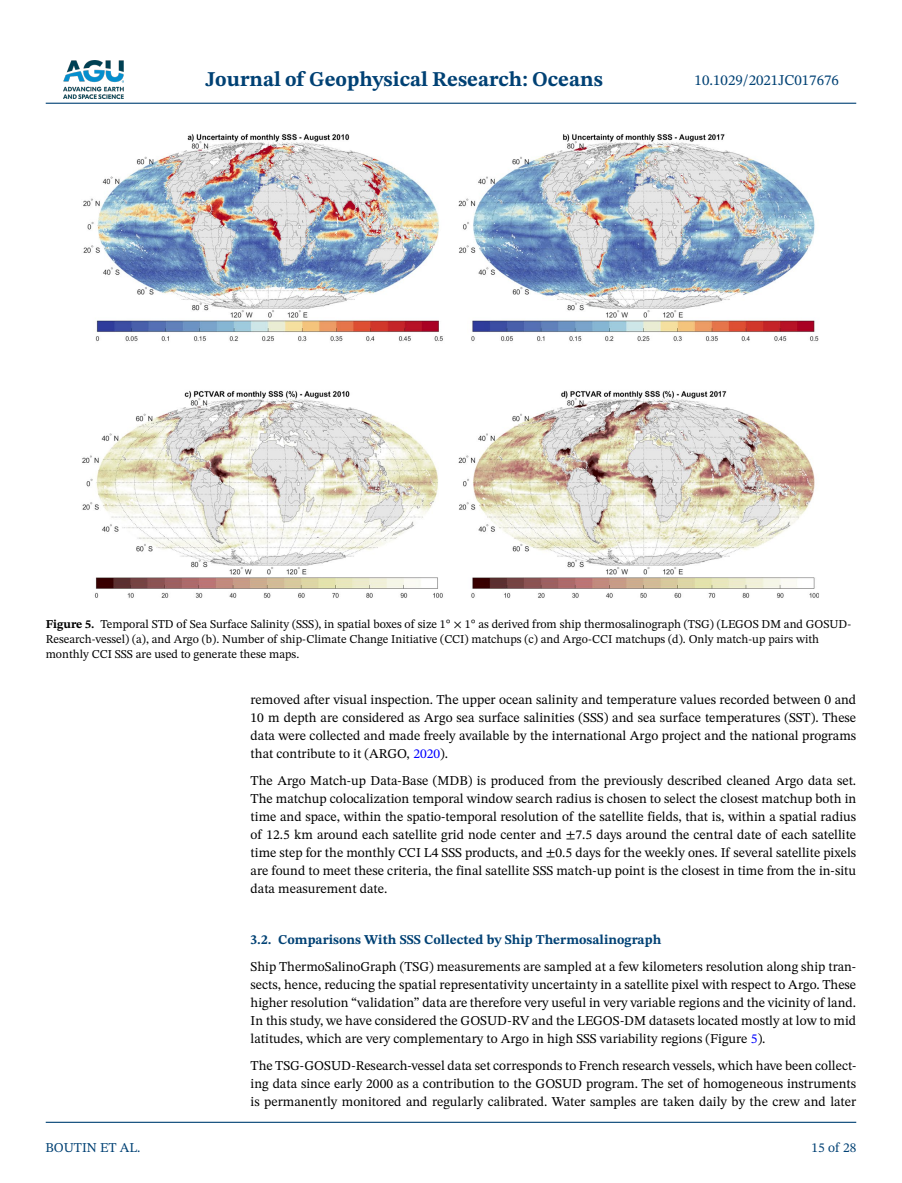
<style>
.page{position:relative;width:902px;height:1183px;background:#fff}
.page>*{position:absolute;margin:0;border:0;box-sizing:border-box;transform-origin:0 0}
.t1{font:700 21px "STIX Two Text";color:#004174}
.t2{font:15px "STIX Two Text";color:#004174}
.t3{font:13.5px/18px "STIX Two Text";color:#000;text-align:justify}
.t4{font:700 13.5px "STIX Two Text";color:#004174}
.t5{font:13.5px "STIX Two Text";color:#004174}
.t6{font:12px/15px "STIX Two Text";color:#000}
.s1{font-weight:700}
.s2{color:#00f}
</style>
<div class="page">
<img style="left:63px;top:60px;width:60px;height:39px">
<hr style="left:46px;top:103px;width:810px;height:1px;background:#004174">
<hr style="left:46px;top:1121px;width:810px;height:1px;background:#004174">
<img style="left:82px;top:134px;width:737px;height:464px">
<h1 class="t1" style="left:205px;top:64px;width:399px">Journal of Geophysical Research: Oceans</h1>
<p class="t2" style="left:694px;top:69px;width:146px">10.1029/2021JC017676</p>
<p class="t6" style="left:46px;top:616px;width:807px"><span class="s1">Figure 5.</span> Temporal STD of Sea Surface Salinity (SSS), in spatial boxes of size 1° × 1° as derived from ship thermosalinograph (TSG) (LEGOS DM and GOSUD-<br>Research-vessel) (a), and Argo (b). Number of ship-Climate Change Initiative (CCI) matchups (c) and Argo-CCI matchups (d). Only match-up pairs with monthly CCI SSS are used to generate these maps.</p>
<p class="t3" style="left:250px;top:690px;width:607px">removed after visual inspection. The upper ocean salinity and temperature values recorded between 0 and 10 m depth are considered as Argo sea surface salinities (SSS) and sea surface temperatures (SST). These data were collected and made freely available by the international Argo project and the national programs that contribute to it (ARGO, <span class="s2">2020</span>).</p>
<p class="t3" style="left:250px;top:771px;width:607px">The Argo Match-up Data-Base (MDB) is produced from the previously described cleaned Argo data set.<br>The matchup colocalization temporal window search radius is chosen to select the closest matchup both in time and space, within the spatio-temporal resolution of the satellite fields, that is, within a spatial radius of 12.5 km around each satellite grid node center and ±7.5 days around the central date of each satellite time step for the monthly CCI L4 SSS products, and ±0.5 days for the weekly ones. If several satellite pixels are found to meet these criteria, the final satellite SSS match-up point is the closest in time from the in-situ data measurement date.</p>
<p class="t5" style="left:45px;top:1137px;width:97px">BOUTIN ET AL.</p>
<p class="t4" style="left:250px;top:929px;width:412px">3.2. Comparisons With SSS Collected by Ship Thermosalinograph</p>
<p class="t3" style="left:250px;top:957px;width:607px">Ship ThermoSalinoGraph (TSG) measurements are sampled at a few kilometers resolution along ship tran&shy;sects, hence, reducing the spatial representativity uncertainty in a satellite pixel with respect to Argo. These higher resolution “validation” data are therefore very useful in very variable regions and the vicinity of land.<br>In this study, we have considered the GOSUD-RV and the LEGOS-DM datasets located mostly at low to mid latitudes, which are very complementary to Argo in high SSS variability regions (Figure <span class="s2">5</span>).</p>
<p class="t3" style="left:250px;top:1056px;width:607px">The TSG-GOSUD-Research-vessel data set corresponds to French research vessels, which have been collect&shy;ing data since early 2000 as a contribution to the GOSUD program. The set of homogeneous instruments is permanently monitored and regularly calibrated. Water samples are taken daily by the crew and later</p>
<p class="t5" style="left:811px;top:1137px;width:46px">15 of 28</p>
</div>
